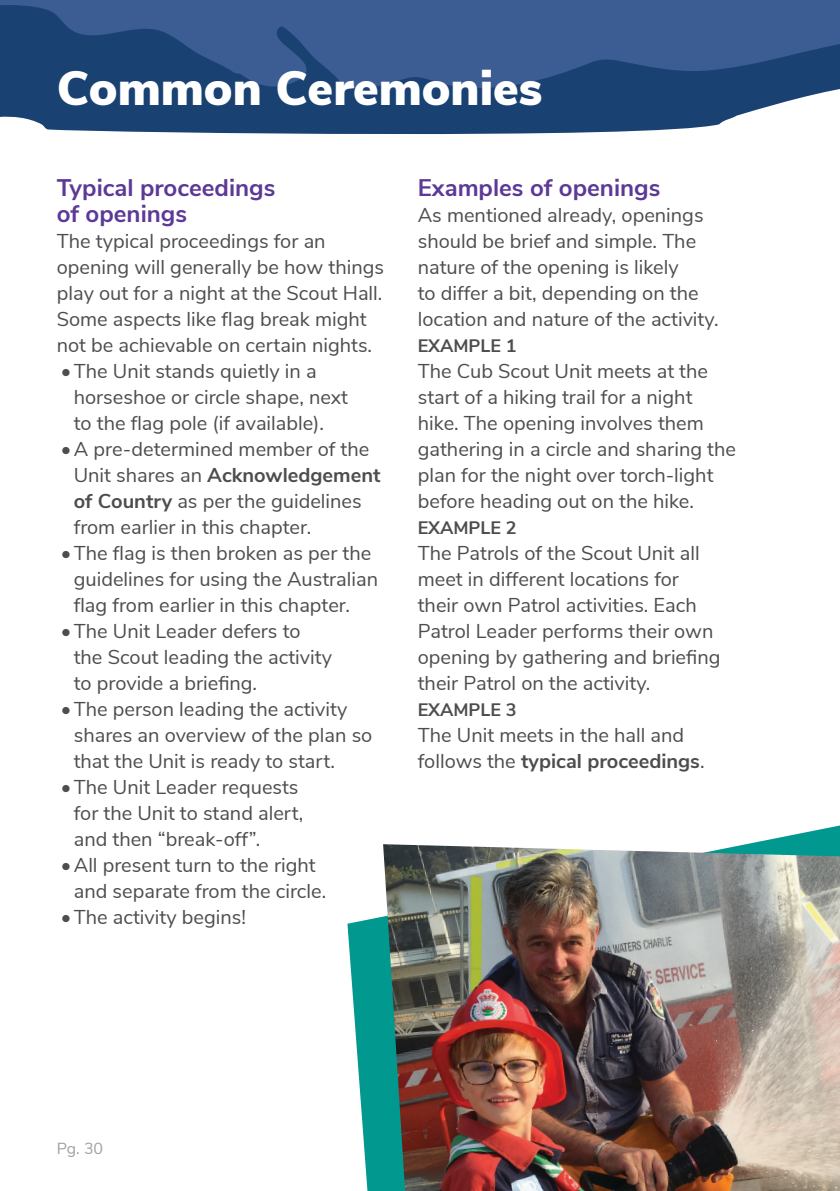
<style>
.page{position:relative;width:840px;height:1191px;background:#fff}
.page>*{position:absolute;margin:0;border:0;box-sizing:border-box;transform-origin:0 0}
.Title_Secondary{font:900 48px "Nunito Sans";color:#fff}
.Subheading{font:700 24px/26px "Nunito Sans";color:#5c3996}
.Body{font:20px/26px "Nunito Sans";color:#4d4d4f}
.Body_Header{font:700 18px "Nunito Sans";color:#4d4d4f}
.t1{font:16px "Nunito Sans";color:#9ea0a2}
.s1{font-weight:700}
</style>
<div class="page">
<svg style="left:0;top:94px;width:816px;height:41px;fill:#194171"></svg>
<svg style="left:0;top:0;width:839px;height:94px;fill:#3c5c94"></svg>
<svg style="left:347px;top:825px;width:492px;height:366px"></svg>
<img style="left:383px;top:844px;width:456px;height:347px">
<p class="Title_Secondary" style="left:57px;top:53px;width:487px">Common Ceremonies</p>
<p class="Subheading" style="left:57px;top:173px;width:220px">Typical proceedings of openings</p>
<p class="Body" style="left:57px;top:227px;width:329px">The typical proceedings for an opening will generally be how things play out for a night at the Scout Hall.<br>Some aspects like flag break might not be achievable on certain nights.</p>
<p class="Body" style="left:74px;top:357px;width:276px;text-indent:-13px">•The Unit stands quietly in a horseshoe or circle shape, next to the flag pole (if available).</p>
<p class="Body" style="left:74px;top:435px;width:308px;text-indent:-13px">•A pre-determined member of the<br>Unit shares an <span class="s1">Acknowledgement of Country</span> as per the guidelines from earlier in this chapter.</p>
<p class="Body" style="left:74px;top:539px;width:305px;text-indent:-13px">•The flag is then broken as per the guidelines for using the Australian flag from earlier in this chapter.</p>
<p class="Body" style="left:74px;top:617px;width:259px;text-indent:-13px">•The Unit Leader defers to the Scout leading the activity to provide a briefing.</p>
<p class="Body" style="left:74px;top:695px;width:300px;text-indent:-13px">•The person leading the activity shares an overview of the plan so that the Unit is ready to start.</p>
<p class="Body" style="left:74px;top:773px;width:231px;text-indent:-13px">•The Unit Leader requests for the Unit to stand alert, and then “break-off”.</p>
<p class="Body" style="left:74px;top:851px;width:254px;text-indent:-13px">•All present turn to the right and separate from the circle.</p>
<p class="Body" style="left:61px;top:903px;width:187px">•The activity begins!</p>
<p class="Subheading" style="left:417px;top:173px;width:244px">Examples of openings</p>
<p class="Body" style="left:417px;top:201px;width:302px">As mentioned already, openings should be brief and simple. The nature of the opening is likely<br>to differ a bit, depending on the location and nature of the activity.</p>
<p class="Body_Header" style="left:417px;top:333px;width:100px">EXAMPLE 1</p>
<p class="Body" style="left:417px;top:357px;width:319px">The Cub Scout Unit meets at the start of a hiking trail for a night hike. The opening involves them gathering in a circle and sharing the plan for the night over torch-light before heading out on the hike.</p>
<p class="Body_Header" style="left:417px;top:515px;width:100px">EXAMPLE 2</p>
<p class="Body" style="left:417px;top:539px;width:304px">The Patrols of the Scout Unit all meet in different locations for their own Patrol activities. Each<br>Patrol Leader performs their own opening by gathering and briefing their Patrol on the activity.</p>
<p class="Body_Header" style="left:417px;top:697px;width:100px">EXAMPLE 3</p>
<p class="Body" style="left:417px;top:721px;width:288px">The Unit meets in the hall and follows the <span class="s1">typical proceedings</span>.</p>
<p class="t1" style="left:57px;top:1136px;width:48px">Pg. 30</p>
</div>
